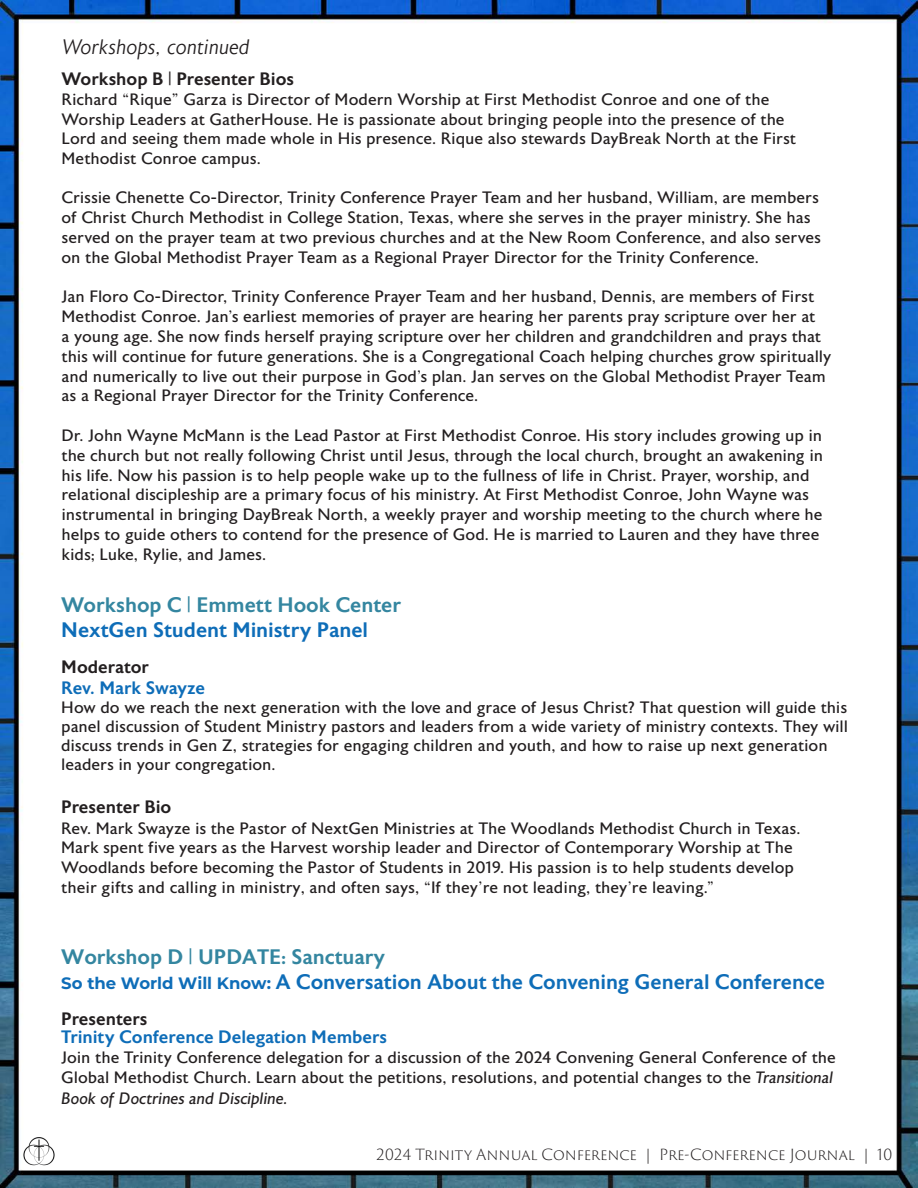
<style>
.page{position:relative;width:918px;height:1188px;background:#fff}
.page>*{position:absolute;margin:0;border:0;box-sizing:border-box;transform-origin:0 0}
.t1{font:500 21px/25.2px "Astoria Sans";color:#0e6db8}
.t2{font:italic 300 21px "Astoria Sans";color:#231f20}
.t3{font:500 18px/20.7px "Astoria Sans";color:#0e6db8}
.t4{font:500 18px "Astoria Sans";color:#231f20}
.t5{font:16.5px/19.8px "Astoria Sans";letter-spacing:-.005em;color:#231f20}
.t6{font:300 15px "Trajan Sans Pro";letter-spacing:-.01em;color:#231f20}
.s1{font-weight:300}
.s2{color:#3486a0}
.s3{font-weight:300;color:#3486a0}
.s4{color:#231f20}
.s5{font-family:"Montserrat";font-weight:700;font-size:16.5px}
.s6{font-style:italic}
</style>
<div class="page">
<img style="left:0;top:0;width:918px;height:1188px">
<img style="left:23px;top:1135px;width:32px;height:32px">
<p class="t2" style="left:62px;top:35px;width:189px">Workshops, continued</p>
<p class="t4" style="left:62px;top:69px;width:234px">Workshop B <span class="s1">|</span> Presenter Bios</p>
<p class="t5" style="left:62px;top:90px;width:736px">Richard “Rique” Garza is Director of Modern Worship at First Methodist Conroe and one of the Worship Leaders at GatherHouse. He is passionate about bringing people into the presence of the Lord and seeing them made whole in His presence. Rique also stewards DayBreak North at the First Methodist Conroe campus.</p>
<p class="t5" style="left:62px;top:188px;width:761px">Crissie Chenette Co-Director, Trinity Conference Prayer Team and her husband, William, are members of Christ Church Methodist in College Station, Texas, where she serves in the prayer ministry. She has served on the prayer team at two previous churches and at the New Room Conference, and also serves on the Global Methodist Prayer Team as a Regional Prayer Director for the Trinity Conference.</p>
<p class="t5" style="left:62px;top:287px;width:771px">Jan Floro Co-Director, Trinity Conference Prayer Team and her husband, Dennis, are members of First Methodist Conroe. Jan’s earliest memories of prayer are hearing her parents pray scripture over her at<br>a young age. She now finds herself praying scripture over her children and grandchildren and prays that this will continue for future generations. She is a Congregational Coach helping churches grow spiritually and numerically to live out their purpose in God’s plan. Jan serves on the Global Methodist Prayer Team as a Regional Prayer Director for the Trinity Conference.</p>
<p class="t5" style="left:62px;top:426px;width:763px">Dr. John Wayne McMann is the Lead Pastor at First Methodist Conroe. His story includes growing up in the church but not really following Christ until Jesus, through the local church, brought an awakening in his life. Now his passion is to help people wake up to the fullness of life in Christ. Prayer, worship, and relational discipleship are a primary focus of his ministry. At First Methodist Conroe, John Wayne was instrumental in bringing DayBreak North, a weekly prayer and worship meeting to the church where he helps to guide others to contend for the presence of God. He is married to Lauren and they have three kids; Luke, Rylie, and James.</p>
<p class="t1" style="left:61px;top:592px;width:341px"><span class="s2">Workshop C</span> <span class="s3">|</span> <span class="s2">Emmett Hook Center<br></span>NextGen Student Ministry Panel</p>
<p class="t3" style="left:61px;top:657px;width:145px"><span class="s4">Moderator<br></span>Rev. Mark Swayze</p>
<p class="t5" style="left:61px;top:699px;width:788px;line-height:19px">How do we reach the next generation with the love and grace of Jesus Christ? That question will guide this panel discussion of Student Ministry pastors and leaders from a wide variety of ministry contexts. They will discuss trends in Gen Z, strategies for engaging children and youth, and how to raise up next generation leaders in your congregation.</p>
<p class="t4" style="left:61px;top:797px;width:112px">Presenter Bio</p>
<p class="t5" style="left:61px;top:819px;width:741px">Rev. Mark Swayze is the Pastor of NextGen Ministries at The Woodlands Methodist Church in Texas.<br>Mark spent five years as the Harvest worship leader and Director of Contemporary Worship at The Woodlands before becoming the Pastor of Students in 2019. His passion is to help students develop their gifts and calling in ministry, and often says, “If they’re not leading, they’re leaving.”</p>
<p class="t1" style="left:61px;top:945px;width:765px"><span class="s2">Workshop D</span> <span class="s3">|</span> <span class="s2">UPDATE: Sanctuary<br></span><span class="s5">So the World Will Know:</span> A Conversation About the Convening General Conference</p>
<p class="t3" style="left:61px;top:1010px;width:327px;line-height:18px"><span class="s4">Presenters<br></span>Trinity Conference Delegation Members</p>
<p class="t5" style="left:61px;top:1047px;width:776px;line-height:20.7px">Join the Trinity Conference delegation for a discussion of the 2024 Convening General Conference of the<br>Global Methodist Church. Learn about the petitions, resolutions, and potential changes to the <span class="s6">Transitional<br>Book of Doctrines and Discipline.</span></p>
<p class="t6" style="left:376px;top:1144px;width:518px">2024 Trinity Annual Conference | Pre-Conference Journal | 10</p>
</div>
